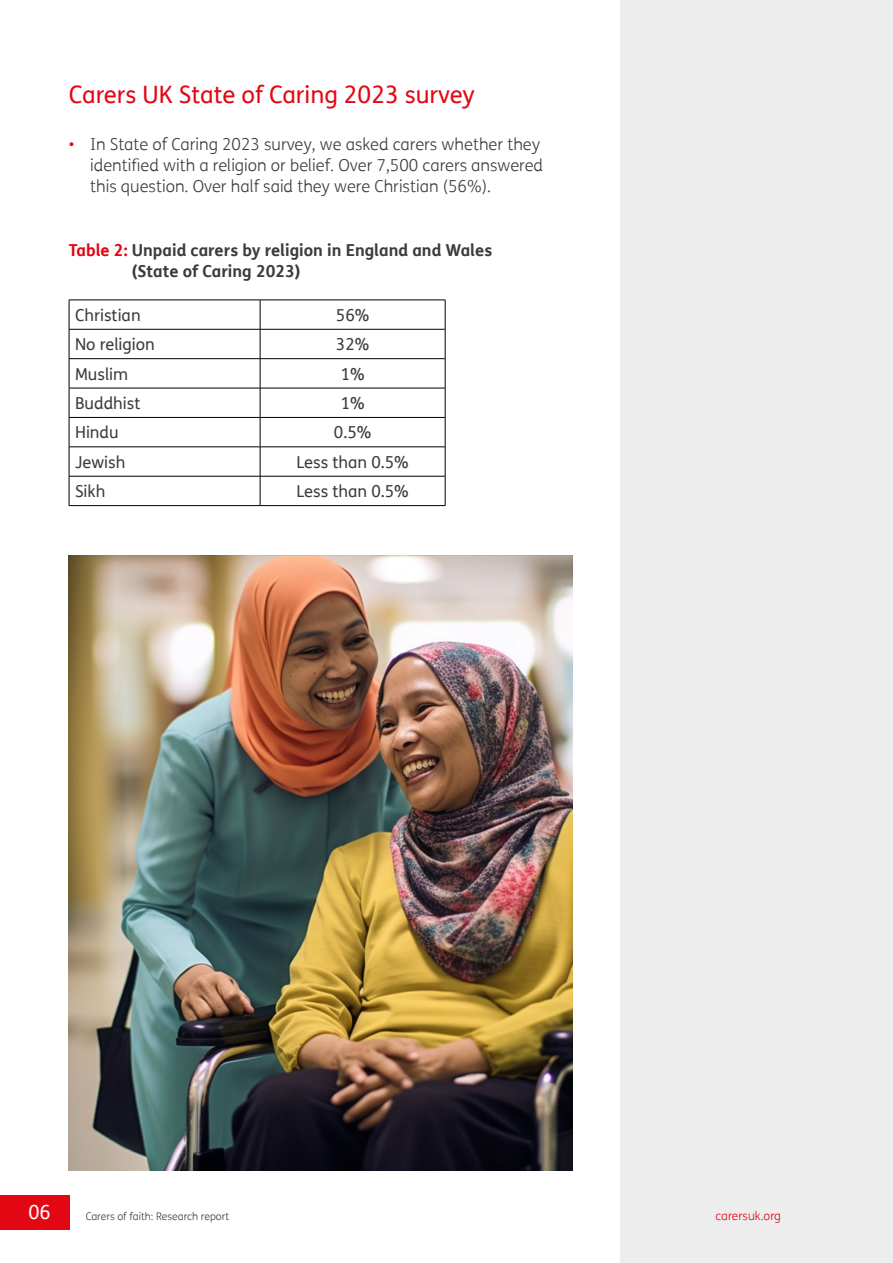
<style>
.page{position:relative;width:893px;height:1263px;background:#fff}
.page>*{position:absolute;margin:0;border:0;box-sizing:border-box;transform-origin:0 0}
.H3_-_Subheader{font:24px "FS Me";color:#e30613}
.t1{font:19.5px "FS Me";color:#fff}
.t2{font:300 16.5px/21.3px "FS Me";color:#3c3c3b}
.Total___figure_headings{font:700 16.5px/21px "FS Me";color:#3c3c3b}
.row_headers{font:16.5px "FS Me";color:#3c3c3b}
.Table_numbers_bold{font:16.5px "FS Me";color:#3c3c3b}
.t3{font:300 12px "FS Me";color:#e30613}
.t4{font:300 10.5px "FS Me";color:#3c3c3b}
.s1{color:#e30613}
</style>
<div class="page">
<div style="left:621px;top:0;width:272px;height:1263px;background:#ededed"></div>
<hr style="left:69px;top:300px;width:191px;height:1px;background:#000">
<hr style="left:260px;top:300px;width:185px;height:1px;background:#000">
<hr style="left:69px;top:329px;width:191px;height:1px;background:#000">
<hr style="left:260px;top:329px;width:185px;height:1px;background:#000">
<hr style="left:69px;top:358px;width:191px;height:1px;background:#000">
<hr style="left:260px;top:358px;width:185px;height:1px;background:#000">
<hr style="left:69px;top:388px;width:191px;height:1px;background:#000">
<hr style="left:260px;top:388px;width:185px;height:1px;background:#000">
<hr style="left:69px;top:417px;width:191px;height:1px;background:#000">
<hr style="left:260px;top:417px;width:185px;height:1px;background:#000">
<hr style="left:69px;top:447px;width:191px;height:1px;background:#000">
<hr style="left:260px;top:447px;width:185px;height:1px;background:#000">
<hr style="left:69px;top:476px;width:191px;height:1px;background:#000">
<svg style="left:69px;top:300px;width:1px;height:205px"></svg>
<hr style="left:260px;top:476px;width:185px;height:1px;background:#000">
<svg style="left:260px;top:300px;width:1px;height:205px"></svg>
<svg style="left:445px;top:300px;width:1px;height:205px"></svg>
<hr style="left:69px;top:505px;width:191px;height:1px;background:#000">
<hr style="left:260px;top:505px;width:185px;height:1px;background:#000">
<img style="left:68px;top:556px;width:505px;height:614px">
<div style="left:0;top:1195px;width:70px;height:34px;background:#e30613"></div>
<h3 class="H3_-_Subheader" style="left:69px;top:78px;width:407px">Carers UK State of Caring 2023 survey</h3>
<p class="t2" style="left:90px;top:133px;width:455px;text-indent:-21px"><span class="s1">•</span> In State of Caring 2023 survey, we asked carers whether they identified with a religion or belief. Over 7,500 carers answered this question. Over half said they were Christian (56%).</p>
<h4 class="Total___figure_headings" style="left:132px;top:239px;width:362px;text-indent:-63px"><span class="s1">Table 2:</span> Unpaid carers by religion in England and Wales (State of Caring 2023)</h4>
<p class="row_headers" style="left:75px;top:304px;width:67px">Christian</p>
<p class="Table_numbers_bold" style="left:336px;top:304px;width:35px">56%</p>
<p class="row_headers" style="left:75px;top:333px;width:81px">No religion</p>
<p class="Table_numbers_bold" style="left:336px;top:333px;width:35px">32%</p>
<p class="row_headers" style="left:75px;top:362px;width:55px">Muslim</p>
<p class="Table_numbers_bold" style="left:341px;top:362px;width:25px">1%</p>
<p class="row_headers" style="left:75px;top:392px;width:67px">Buddhist</p>
<p class="Table_numbers_bold" style="left:341px;top:392px;width:25px">1%</p>
<p class="row_headers" style="left:75px;top:421px;width:45px">Hindu</p>
<p class="Table_numbers_bold" style="left:334px;top:421px;width:39px">0.5%</p>
<p class="row_headers" style="left:75px;top:450px;width:52px">Jewish</p>
<p class="Table_numbers_bold" style="left:297px;top:450px;width:114px">Less than 0.5%</p>
<p class="row_headers" style="left:75px;top:480px;width:32px">Sikh</p>
<p class="Table_numbers_bold" style="left:297px;top:480px;width:114px">Less than 0.5%</p>
<p class="t1" style="left:28px;top:1199px;width:24px">06</p>
<p class="t4" style="left:86px;top:1209px;width:145px">Carers of faith: Research report</p>
<p class="t3" style="left:715px;top:1207px;width:67px">carersuk.org</p>
</div>
